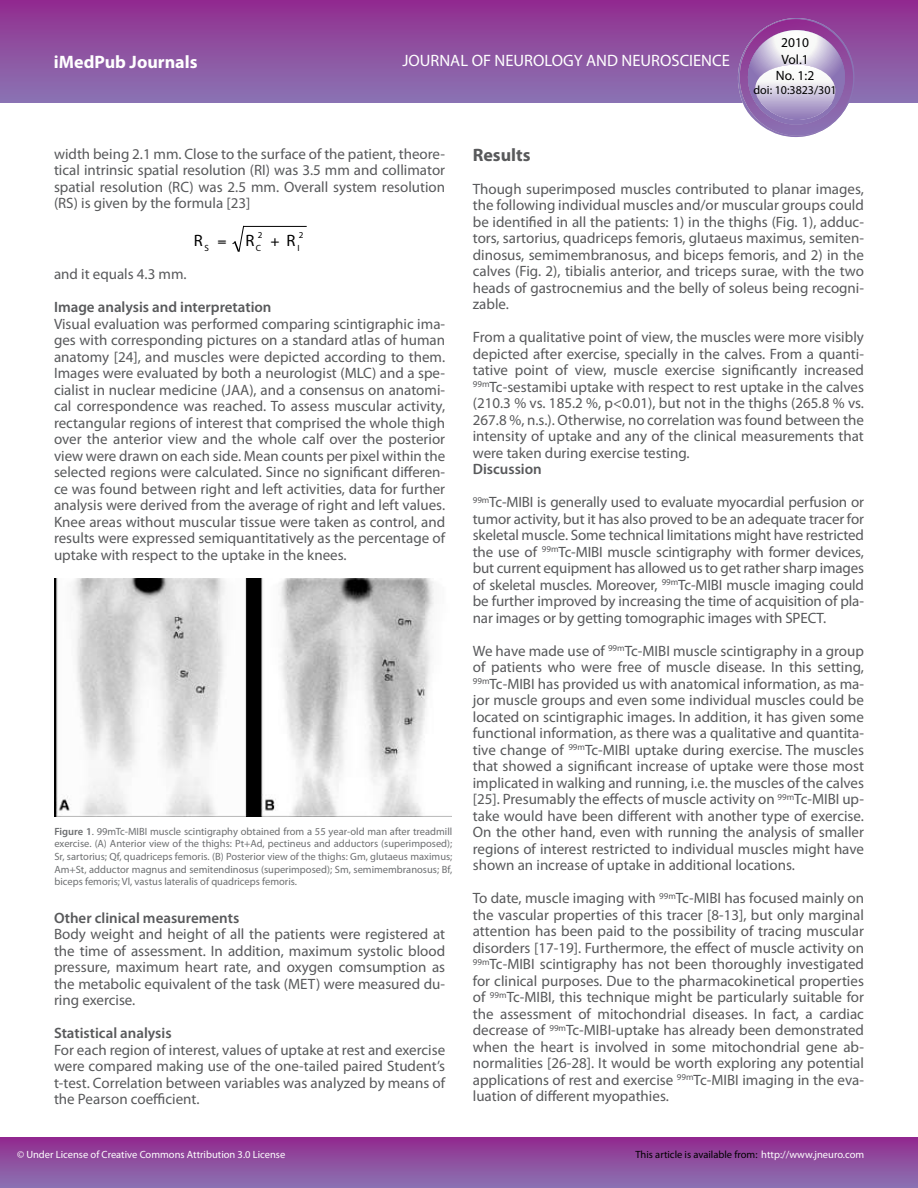
<style>
.page{position:relative;width:918px;height:1188px;background:#fff}
.page>*{position:absolute;margin:0;border:0;box-sizing:border-box;transform-origin:0 0}
.t1{font:700 18px "Myriad Pro";color:#fff}
.t2{font:700 18px "Myriad Pro";color:#58595b}
.t3{font:16.5px "Myriad Pro";color:#fff}
.t4{font:16.5px "Myriad Pro";color:#000}
.t5{font:15px/16.5px "Myriad Pro";color:#58595b;text-align:justify}
.t6{font:600 15px "Myriad Pro";color:#58595b}
.t7{font:13.5px/16.2px "Myriad Pro";color:#000;text-align:center}
.t8{font:12px "Myriad Pro";color:#000}
.t9{font:10.5px/12.6px "Myriad Pro";color:#6d6f71;text-align:justify}
.t10{font:10.5px "Myriad Pro";color:#fff}
.t11{font:10.5px "Myriad Pro";color:#000}
.t12{font:9px "Myriad Pro";color:#000}
.s1{font-weight:600}
.s2{color:#fff}
</style>
<div class="page">
<div style="left:0;top:1138px;width:918px;height:50px;background:linear-gradient(to bottom,#922b8e,#8b73b2)"></div>
<div style="left:0;top:0;width:918px;height:102px;background:linear-gradient(to bottom,#922c8f,#8a74b3)"></div>
<svg style="left:738px;top:18px;width:116px;height:119px"></svg>
<svg style="left:232px;top:226px;width:12px;height:26px"></svg>
<hr style="left:244px;top:226px;width:62px;height:1px;background:#000">
<img style="left:54px;top:578px;width:380px;height:238px">
<p class="t1" style="left:54px;top:50px;width:145px">iMedPub Journals</p>
<p class="t3" style="left:402px;top:51px;width:329px">JOURNAL OF NEUROLOGY AND NEUROSCIENCE</p>
<p class="t7" style="left:776px;top:34px;width:40px">2010<br>Vol.1<br>No. 1:2</p>
<p class="t8" style="left:754px;top:83px;width:85px">doi: 10:3823/301</p>
<p class="t5" style="left:54px;top:145px;width:393px">width being 2.1 mm. Close to the surface of the patient, theore&shy;tical intrinsic spatial resolution (RI) was 3.5 mm and collimator spatial resolution (RC) was 2.5 mm. Overall system resolution (RS) is given by the formula [23]</p>
<p class="t12" style="left:258px;top:230px;width:6px">2</p>
<p class="t12" style="left:299px;top:230px;width:6px">2</p>
<p class="t12" style="left:204px;top:242px;width:6px">S</p>
<p class="t12" style="left:256px;top:242px;width:7px">C</p>
<p class="t12" style="left:297px;top:242px;width:4px">I</p>
<p class="t4" style="left:194px;top:231px;width:10px">R</p>
<p class="t4" style="left:246px;top:231px;width:10px">R</p>
<p class="t4" style="left:287px;top:231px;width:10px">R</p>
<p class="t5" style="left:54px;top:266px;width:134px">and it equals 4.3 mm.</p>
<p class="t6" style="left:54px;top:298px;width:219px">Image analysis and interpretation</p>
<p class="t5" style="left:54px;top:315px;width:393px">Visual evaluation was performed comparing scintigraphic ima&shy;ges with corresponding pictures on a standard atlas of human anatomy [24], and muscles were depicted according to them.<br>Images were evaluated by both a neurologist (MLC) and a spe&shy;cialist in nuclear medicine (JAA), and a consensus on anatomi&shy;cal correspondence was reached. To assess muscular activity, rectangular regions of interest that comprised the whole thigh over the anterior view and the whole calf over the posterior view were drawn on each side. Mean counts per pixel within the selected regions were calculated. Since no significant differen&shy;ce was found between right and left activities, data for further analysis were derived from the average of right and left values.<br>Knee areas without muscular tissue were taken as control, and results were expressed semiquantitatively as the percentage of uptake with respect to the uptake in the knees.</p>
<p class="t9" style="left:54px;top:825px;width:400px"><span class="s1">Figure 1</span>. 99mTc-MIBI muscle scintigraphy obtained from a 55 year-old man after treadmill exercise. (A) Anterior view of the thighs: Pt+Ad, pectineus and adductors (superimposed); Sr, sartorius; Qf, quadriceps femoris. (B) Posterior view of the thighs: Gm, glutaeus maximus; Am+St, adductor magnus and semitendinosus (superimposed); Sm, semimembranosus; Bf, biceps femoris; Vl, vastus lateralis of quadriceps femoris.</p>
<p class="t6" style="left:54px;top:908px;width:187px">Other clinical measurements</p>
<p class="t5" style="left:54px;top:926px;width:393px">Body weight and height of all the patients were registered at the time of assessment. In addition, maximum systolic blood pressure, maximum heart rate, and oxygen comsumption as the metabolic equivalent of the task (MET) were measured du&shy;ring exercise.</p>
<p class="t6" style="left:54px;top:1024px;width:119px">Statistical analysis</p>
<p class="t5" style="left:54px;top:1041px;width:393px">For each region of interest, values of uptake at rest and exercise were compared making use of the one-tailed paired Student’s t-test. Correlation between variables was analyzed by means of the Pearson coefficient.</p>
<p class="t2" style="left:473px;top:143px;width:59px">Results</p>
<p class="t5" style="left:473px;top:180px;width:393px">Though superimposed muscles contributed to planar images, the following individual muscles and/or muscular groups could be identified in all the patients: 1) in the thighs (Fig. 1), adduc&shy;tors, sartorius, quadriceps femoris, glutaeus maximus, semiten&shy;dinosus, semimembranosus, and biceps femoris, and 2) in the calves (Fig. 2), tibialis anterior, and triceps surae, with the two heads of gastrocnemius and the belly of soleus being recogni&shy;zable.</p>
<p class="t5" style="left:473px;top:329px;width:393px">From a qualitative point of view, the muscles were more visibly depicted after exercise, specially in the calves. From a quanti&shy;tative point of view, muscle exercise significantly increased <sup>99m</sup>Tc-sestamibi uptake with respect to rest uptake in the calves (210.3 % vs. 185.2 %, p&lt;0.01), but not in the thighs (265.8 % vs.<br>267.8 %, n.s.). Otherwise, no correlation was found between the intensity of uptake and any of the clinical measurements that were taken during exercise testing.</p>
<p class="t6" style="left:473px;top:460px;width:71px">Discussion</p>
<p class="t5" style="left:473px;top:494px;width:393px"><sup>99m</sup>Tc-MIBI is generally used to evaluate myocardial perfusion or tumor activity, but it has also proved to be an adequate tracer for skeletal muscle. Some technical limitations might have restricted the use of <sup>99m</sup>Tc-MIBI muscle scintigraphy with former devices, but current equipment has allowed us to get rather sharp images of skeletal muscles. Moreover, <sup>99m</sup>Tc-MIBI muscle imaging could be further improved by increasing the time of acquisition of pla&shy;nar images or by getting tomographic images with SPECT.</p>
<p class="t5" style="left:473px;top:642px;width:393px">We have made use of <sup>99m</sup>Tc-MIBI muscle scintigraphy in a group of patients who were free of muscle disease. In this setting, <sup>99m</sup>Tc-MIBI has provided us with anatomical information, as ma&shy;jor muscle groups and even some individual muscles could be located on scintigraphic images. In addition, it has given some functional information, as there was a qualitative and quantita&shy;tive change of <sup>99m</sup>Tc-MIBI uptake during exercise. The muscles that showed a significant increase of uptake were those most implicated in walking and running, i.e. the muscles of the calves [25]. Presumably the effects of muscle activity on <sup>99m</sup>Tc-MIBI up&shy;take would have been different with another type of exercise.<br>On the other hand, even with running the analysis of smaller regions of interest restricted to individual muscles might have shown an increase of uptake in additional locations.</p>
<p class="t5" style="left:473px;top:890px;width:393px">To date, muscle imaging with <sup>99m</sup>Tc-MIBI has focused mainly on the vascular properties of this tracer [8-13], but only marginal attention has been paid to the possibility of tracing muscular disorders [17-19]. Furthermore, the effect of muscle activity on <sup>99m</sup>Tc-MIBI scintigraphy has not been thoroughly investigated for clinical purposes. Due to the pharmacokinetical properties of <sup>99m</sup>Tc-MIBI, this technique might be particularly suitable for the assessment of mitochondrial diseases. In fact, a cardiac decrease of <sup>99m</sup>Tc-MIBI-uptake has already been demonstrated when the heart is involved in some mitochondrial gene ab&shy;normalities [26-28]. It would be worth exploring any potential applications of rest and exercise <sup>99m</sup>Tc-MIBI imaging in the eva&shy;luation of different myopathies.</p>
<p class="t10" style="left:17px;top:1148px;width:270px">© Under License of Creative Commons Attribution 3.0 License</p>
<p class="t11" style="left:635px;top:1148px;width:230px">This article is available from: <span class="s2">http://www.jneuro.com</span></p>
</div>
